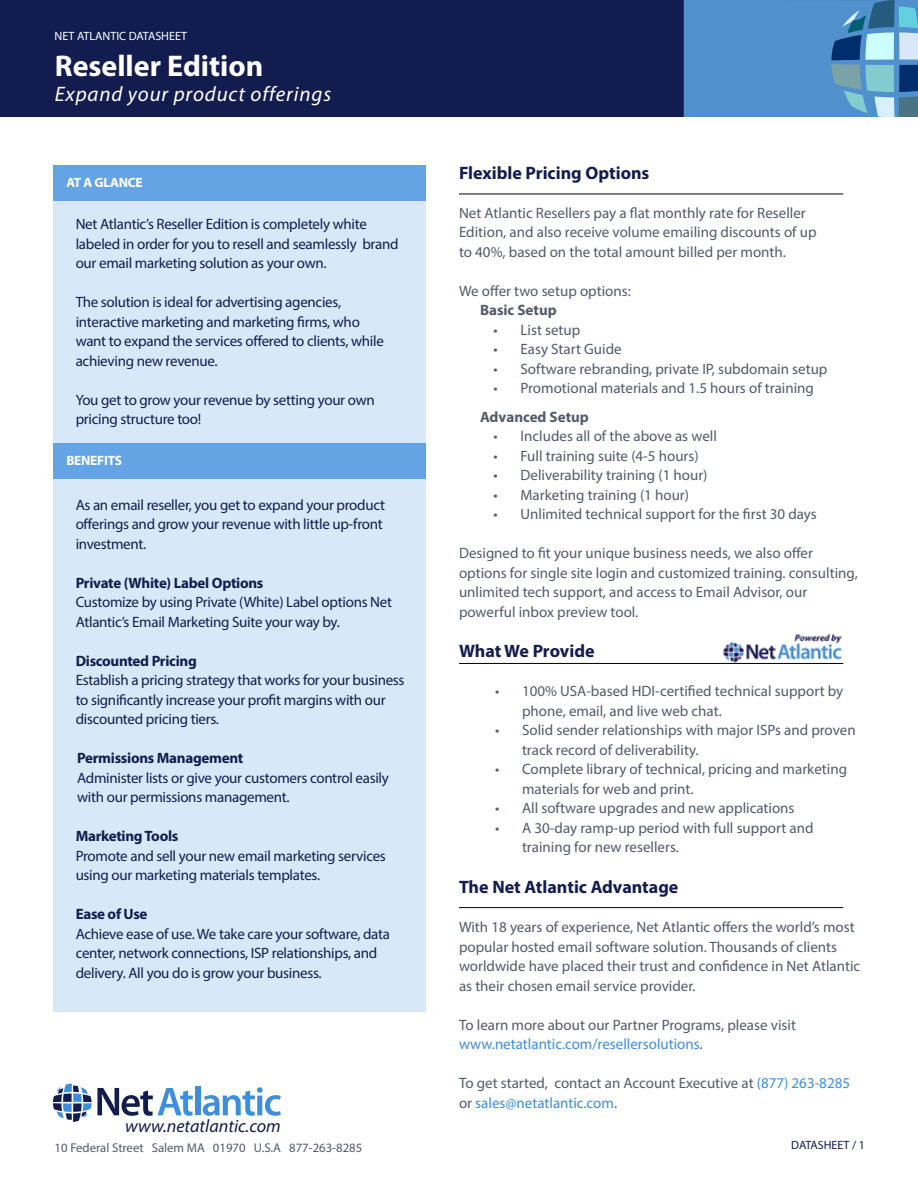
<style>
.page{position:relative;width:918px;height:1188px;background:#fff}
.page>*{position:absolute;margin:0;border:0;box-sizing:border-box;transform-origin:0 0}
.t1{font:700 30px "Myriad Pro";color:#fff}
.t2{font:italic 21px "Myriad Pro";letter-spacing:.04em;color:#fff}
.t3{font:700 18px "Myriad Pro";color:#131c4e}
.t4{font:italic 18px "Myriad Pro";color:#131c4e}
.t5{font:15px/19.5px "Myriad Pro";color:#525a6b}
.t6{font:15px/19.5px "Myriad Pro";letter-spacing:-.02em;color:#131c4e}
.t7{font:700 15px "Myriad Pro";letter-spacing:-.02em;color:#131c4e}
.t8{font:700 15px "Myriad Pro";color:#525a6b}
.t9{font:700 13.5px "Myriad Pro";letter-spacing:-.02em;color:#fff}
.t10{font:12.75px "Myriad Pro";color:#525a6b}
.t11{font:12px "Myriad Pro";color:#fff}
.t12{font:12px "Myriad Pro";color:#131c4e}
.s1{color:#3e8ede}
</style>
<div class="page">
<div style="left:0;top:0;width:918px;height:119px;background:#131c4e"></div>
<svg style="left:684px;top:0;width:234px;height:117px;background:#5593c7"></svg>
<div style="left:0;top:117px;width:918px;height:1071px;background:#fff"></div>
<div style="left:53px;top:165px;width:372px;height:278px;background:#d8e8f8"></div>
<div style="left:53px;top:165px;width:372px;height:36px;background:#65a4e4"></div>
<div style="left:53px;top:477px;width:372px;height:535px;background:#d8e8f8"></div>
<div style="left:53px;top:443px;width:372px;height:36px;background:#65a4e4"></div>
<img style="left:720px;top:633px;width:123px;height:30px">
<div style="left:195px;top:1087px;width:5px;height:28px;background:#3e8ede"></div>
<svg style="left:203px;top:1087px;width:78px;height:29px"></svg>
<svg style="left:53px;top:1084px;width:140px;height:38px"></svg>
<hr style="left:459px;top:194px;width:384px;height:1px;background:#000">
<hr style="left:459px;top:663px;width:384px;height:1px;background:#000">
<hr style="left:459px;top:907px;width:384px;height:1px;background:#000">
<p class="t11" style="left:55px;top:29px;width:134px">NET ATLANTIC DATASHEET</p>
<h1 class="t1" style="left:55px;top:46px;width:210px">Reseller Edition</h1>
<h2 class="t2" style="left:55px;top:81px;width:278px">Expand your product offerings</h2>
<p class="t9" style="left:66px;top:174px;width:78px">AT A GLANCE</p>
<p class="t6" style="left:76px;top:214px;width:324px">Net Atlantic’s Reseller Edition is completely white labeled in order for you to resell and seamlessly brand our email marketing solution as your own.</p>
<p class="t6" style="left:76px;top:292px;width:310px">The solution is ideal for advertising agencies, interactive marketing and marketing firms, who want to expand the services offered to clients, while achieving new revenue.</p>
<p class="t6" style="left:76px;top:390px;width:301px">You get to grow your revenue by setting your own pricing structure too!</p>
<p class="t9" style="left:66px;top:452px;width:57px">BENEFITS</p>
<p class="t6" style="left:76px;top:495px;width:311px">As an email reseller, you get to expand your product offerings and grow your revenue with little up-front investment.</p>
<p class="t7" style="left:76px;top:573px;width:189px">Private (White) Label Options</p>
<p class="t6" style="left:76px;top:592px;width:318px">Customize by using Private (White) Label options Net<br>Atlantic’s Email Marketing Suite your way by.</p>
<p class="t7" style="left:76px;top:651px;width:123px">Discounted Pricing</p>
<p class="t6" style="left:76px;top:670px;width:330px">Establish a pricing strategy that works for your business to significantly increase your profit margins with our discounted pricing tiers.</p>
<p class="t7" style="left:77px;top:748px;width:168px">Permissions Management</p>
<p class="t6" style="left:77px;top:768px;width:313px">Administer lists or give your customers control easily with our permissions management.</p>
<p class="t7" style="left:76px;top:826px;width:104px">Marketing Tools</p>
<p class="t6" style="left:76px;top:846px;width:312px">Promote and sell your new email marketing services using our marketing materials templates.</p>
<p class="t7" style="left:76px;top:904px;width:73px">Ease of Use</p>
<p class="t6" style="left:76px;top:924px;width:316px">Achieve ease of use. We take care your software, data center, network connections, ISP relationships, and delivery. All you do is grow your business.</p>
<p class="t3" style="left:459px;top:161px;width:192px">Flexible Pricing Options</p>
<p class="t5" style="left:459px;top:203px;width:359px">Net Atlantic Resellers pay a flat monthly rate for Reseller<br>Edition, and also receive volume emailing discounts of up to 40%, based on the total amount billed per month.</p>
<p class="t5" style="left:459px;top:281px;width:173px">We offer two setup options:</p>
<p class="t8" style="left:480px;top:300px;width:78px">Basic Setup</p>
<p class="t5" style="left:494px;top:320px;width:88px">• List setup</p>
<p class="t5" style="left:494px;top:339px;width:130px">• Easy Start Guide</p>
<p class="t5" style="left:494px;top:359px;width:336px">• Software rebranding, private IP, subdomain setup</p>
<p class="t5" style="left:494px;top:378px;width:322px">• Promotional materials and 1.5 hours of training</p>
<p class="t8" style="left:480px;top:407px;width:110px">Advanced Setup</p>
<p class="t5" style="left:494px;top:426px;width:225px">• Includes all of the above as well</p>
<p class="t5" style="left:494px;top:446px;width:207px">• Full training suite (4-5 hours)</p>
<p class="t5" style="left:494px;top:465px;width:216px">• Deliverability training (1 hour)</p>
<p class="t5" style="left:494px;top:485px;width:197px">• Marketing training (1 hour)</p>
<p class="t5" style="left:494px;top:504px;width:325px">• Unlimited technical support for the first 30 days</p>
<p class="t5" style="left:459px;top:543px;width:400px">Designed to fit your unique business needs, we also offer options for single site login and customized training. consulting, unlimited tech support, and access to Email Advisor, our powerful inbox preview tool.</p>
<p class="t3" style="left:459px;top:639px;width:137px">What We Provide</p>
<p class="t5" style="left:522px;top:681px;width:323px;text-indent:-27px">• 100% USA-based HDI-certified technical support by phone, email, and live web chat.</p>
<p class="t5" style="left:522px;top:720px;width:335px;text-indent:-27px">• Solid sender relationships with major ISPs and proven track record of deliverability.</p>
<p class="t5" style="left:522px;top:759px;width:327px;text-indent:-27px">• Complete library of technical, pricing and marketing materials for web and print.</p>
<p class="t5" style="left:495px;top:798px;width:301px">• All software upgrades and new applications</p>
<p class="t5" style="left:522px;top:818px;width:293px;text-indent:-27px">• A 30-day ramp-up period with full support and training for new resellers.</p>
<p class="t3" style="left:459px;top:875px;width:221px">The Net Atlantic Advantage</p>
<p class="t5" style="left:459px;top:917px;width:403px">With 18 years of experience, Net Atlantic offers the world’s most popular hosted email software solution. Thousands of clients worldwide have placed their trust and confidence in Net Atlantic as their chosen email service provider.</p>
<p class="t5" style="left:459px;top:1015px;width:338px">To learn more about our Partner Programs, please visit <span class="s1">www.netatlantic.com/resellersolutions</span>.</p>
<p class="t5" style="left:459px;top:1073px;width:393px">To get started, contact an Account Executive at <span class="s1">(877) 263-8285 </span>or <span class="s1">sales@netatlantic.com</span>.</p>
<p class="t4" style="left:125px;top:1115px;width:157px">www.netatlantic.com</p>
<p class="t10" style="left:55px;top:1140px;width:309px">10 Federal Street Salem MA 01970 U.S.A 877-263-8285</p>
<p class="t12" style="left:791px;top:1137px;width:75px">DATASHEET / 1</p>
</div>
